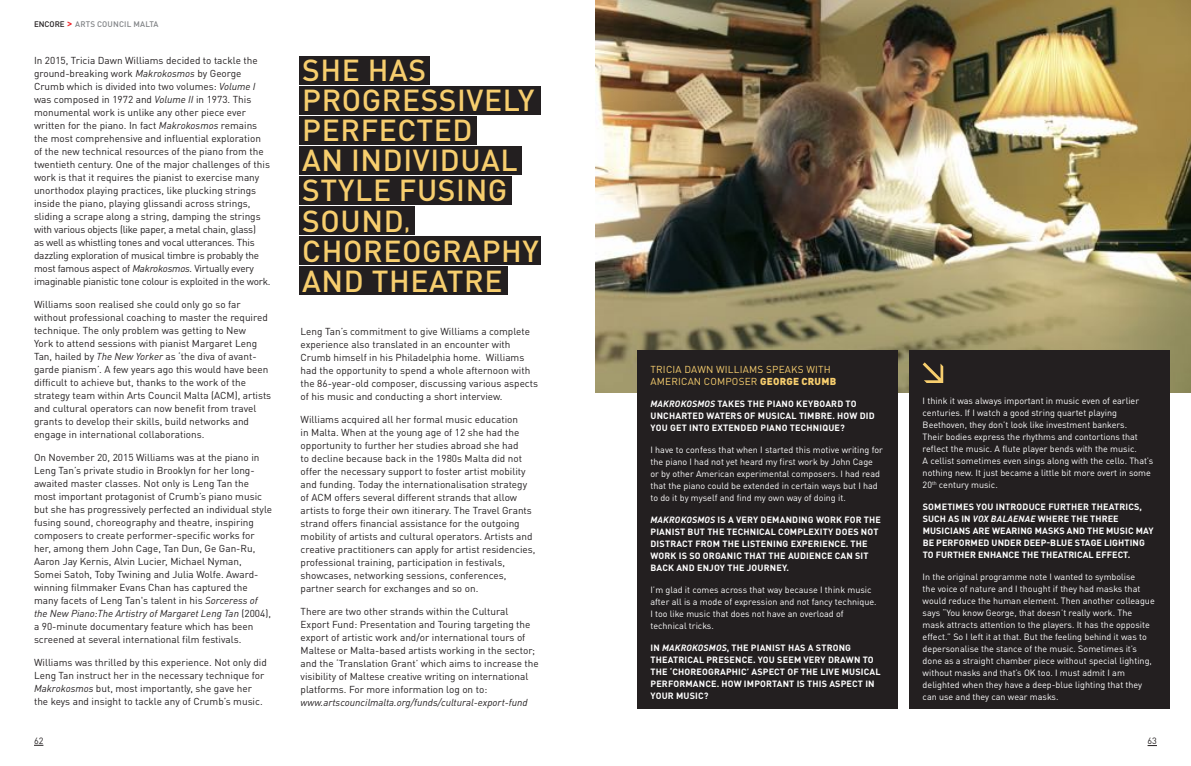
<style>
.page{position:relative;width:1191px;height:766px;background:#fff}
.page>*{position:absolute;margin:0;border:0;box-sizing:border-box;transform-origin:0 0}
.t1{font:500 30px/30px "DIN Pro";letter-spacing:.02em;color:#f7ce6e}
.t2{font:10px/13px "DIN Pro";color:#231f20}
.t3{font:10px/12px "DIN Pro";letter-spacing:.02em;color:#f7ce6e}
.t4{font:italic 10px "DIN Pro";color:#231f20}
.t5{font:9px/12px "DIN Pro";color:#fff}
.t6{font:700 9px/12px "DIN Pro";letter-spacing:.02em;color:#fff}
.t7{font:9px "DIN Pro";color:#231f20}
.t8{font:500 8px "DIN Pro";letter-spacing:.015em;color:#808285}
.s1{color:#231f20}
.s2{font-size:11px;color:#ee1d23}
.s3{font-style:italic}
.s4{font-size:22px}
.s5{font-weight:900}
</style>
<div class="page">
<div style="left:299px;top:57px;width:130px;height:28px;background:#231f20"></div>
<div style="left:299px;top:87px;width:241px;height:28px;background:#231f20"></div>
<div style="left:299px;top:117px;width:178px;height:28px;background:#231f20"></div>
<div style="left:299px;top:146px;width:223px;height:29px;background:#231f20"></div>
<div style="left:299px;top:176px;width:213px;height:28px;background:#231f20"></div>
<div style="left:299px;top:206px;width:116px;height:28px;background:#231f20"></div>
<div style="left:299px;top:236px;width:241px;height:28px;background:#231f20"></div>
<div style="left:299px;top:266px;width:208px;height:28px;background:#231f20"></div>
<img style="left:595px;top:0;width:596px;height:392px">
<div style="left:636px;top:350px;width:261px;height:359px;background:#231f20"></div>
<div style="left:909px;top:350px;width:260px;height:359px;background:#231f20"></div>
<svg style="left:922px;top:362px;width:21px;height:21px"></svg>
<p class="t8" style="left:34px;top:18px;width:126px"><span class="s1">ENCORE</span> <span class="s2">&gt;</span> ARTS COUNCIL MALTA</p>
<p class="t2" style="left:34px;top:53px;width:238px">In 2015, Tricia Dawn Williams decided to tackle the ground-breaking work <span class="s3">Makrokosmos</span> by George Crumb which is divided into two volumes: <span class="s3">Volume I </span>was composed in 1972 and <span class="s3">Volume II</span> in 1973. This monumental work is unlike any other piece ever written for the piano. In fact <span class="s3">Makrokosmos</span> remains the most comprehensive and influential exploration of the new technical resources of the piano from the twentieth century. One of the major challenges of this work is that it requires the pianist to exercise many unorthodox playing practices, like plucking strings inside the piano, playing glissandi across strings, sliding a scrape along a string, damping the strings with various objects (like paper, a metal chain, glass)<br>as well as whistling tones and vocal utterances. This dazzling exploration of musical timbre is probably the most famous aspect of <span class="s3">Makrokosmos.</span> Virtually every imaginable pianistic tone colour is exploited in the work.</p>
<p class="t2" style="left:34px;top:297px;width:239px">Williams soon realised she could only go so far without professional coaching to master the required technique. The only problem was getting to New<br>York to attend sessions with pianist Margaret Leng Tan, hailed by <span class="s3">The New Yorker</span> as ‘the diva of avant&shy;garde pianism’. A few years ago this would have been difficult to achieve but, thanks to the work of the strategy team within Arts Council Malta (ACM), artists and cultural operators can now benefit from travel grants to develop their skills, build networks and engage in international collaborations.</p>
<p class="t2" style="left:34px;top:450px;width:240px">On November 20, 2015 Williams was at the piano in Leng Tan’s private studio in Brooklyn for her long&shy;awaited master classes. Not only is Leng Tan the most important protagonist of Crumb’s piano music but she has progressively perfected an individual style fusing sound, choreography and theatre, inspiring composers to create performer-specific works for her, among them John Cage, Tan Dun, Ge Gan-Ru, Aaron Jay Kernis, Alvin Lucier, Michael Nyman,<br>Somei Satoh, Toby Twining and Julia Wolfe. Award&shy;winning filmmaker Evans Chan has captured the many facets of Leng Tan's talent in his <span class="s3">Sorceress of the New Piano:The Artistry of Margaret Leng Tan</span> (2004), a 90-minute documentary feature which has been screened at several international film festivals.</p>
<p class="t2" style="left:34px;top:655px;width:234px">Williams was thrilled by this experience. Not only did Leng Tan instruct her in the necessary technique for <span class="s3">Makrokosmos</span> but, most importantly, she gave her the keys and insight to tackle any of Crumb’s music.</p>
<p class="t7" style="left:34px;top:733px;width:11px">62</p>
<h1 class="t1" style="left:302px;top:52px;width:238px">SHE HAS<br>PROGRESSIVELY<br>PERFECTED<br>AN INDIVIDUAL<br>STYLE FUSING<br>SOUND<span class="s4">,<br></span>CHOREOGRAPHY<br>AND THEATRE</h1>
<p class="t2" style="left:300px;top:323px;width:239px">Leng Tan’s commitment to give Williams a complete experience also translated in an encounter with Crumb himself in his Philadelphia home. Williams had the opportunity to spend a whole afternoon with the 86-year-old composer, discussing various aspects of his music and conducting a short interview.</p>
<p class="t2" style="left:300px;top:411px;width:236px">Williams acquired all her formal music education<br>in Malta. When at the young age of 12 she had the opportunity to further her studies abroad she had<br>to decline because back in the 1980s Malta did not offer the necessary support to foster artist mobility and funding. Today the internationalisation strategy of ACM offers several different strands that allow artists to forge their own itinerary. The Travel Grants strand offers financial assistance for the outgoing mobility of artists and cultural operators. Artists and creative practitioners can apply for artist residencies, professional training, participation in festivals, showcases, networking sessions, conferences, partner search for exchanges and so on.</p>
<p class="t2" style="left:300px;top:603px;width:240px">There are two other strands within the Cultural Export Fund: Presentation and Touring targeting the export of artistic work and/or international tours of Maltese or Malta-based artists working in the sector; and the ‘Translation Grant’ which aims to increase the visibility of Maltese creative writing on international platforms. For more information log on to:</p>
<p class="t4" style="left:300px;top:694px;width:229px">www.artscouncilmalta.org/funds/cultural-export-fund</p>
<p class="t3" style="left:650px;top:362px;width:187px">TRICIA DAWN WILLIAMS SPEAKS WITH<br>AMERICAN COMPOSER <span class="s5">GEORGE CRUMB</span></p>
<p class="t6" style="left:650px;top:396px;width:226px"><span class="s3">MAKROKOSMOS</span> TAKES THE PIANO KEYBOARD TO<br>UNCHARTED WATERS OF MUSICAL TIMBRE. HOW DID<br>YOU GET INTO EXTENDED PIANO TECHNIQUE?</p>
<p class="t5" style="left:650px;top:442px;width:234px">I have to confess that when I started this motive writing for the piano I had not yet heard my first work by John Cage or by other American experimental composers. I had read that the piano could be extended in certain ways but I had to do it by myself and find my own way of doing it.</p>
<p class="t6" style="left:650px;top:512px;width:232px"><span class="s3">MAKROKOSMOS</span> IS A VERY DEMANDING WORK FOR THE PIANIST BUT THE TECHNICAL COMPLEXITY DOES NOT DISTRACT FROM THE LISTENING EXPERIENCE. THE WORK IS SO ORGANIC THAT THE AUDIENCE CAN SIT BACK AND ENJOY THE JOURNEY.</p>
<p class="t5" style="left:650px;top:582px;width:228px">I’m glad it comes across that way because I think music after all is a mode of expression and not fancy technique.<br>I too like music that does not have an overload of technical tricks.</p>
<p class="t6" style="left:650px;top:640px;width:232px">IN <span class="s3">MAKROKOSMOS</span>, THE PIANIST HAS A STRONG THEATRICAL PRESENCE. YOU SEEM VERY DRAWN TO THE ‘CHOREOGRAPHIC’ ASPECT OF THE LIVE MUSICAL PERFORMANCE. HOW IMPORTANT IS THIS ASPECT IN YOUR MUSIC?</p>
<p class="t5" style="left:922px;top:393px;width:232px">I think it was always important in music even of earlier centuries. If I watch a good string quartet playing Beethoven, they don’t look like investment bankers.<br>Their bodies express the rhythms and contortions that reflect the music. A flute player bends with the music.<br>A cellist sometimes even sings along with the cello. That’s nothing new. It just became a little bit more overt in some 20<sup>th</sup> century music.</p>
<p class="t6" style="left:922px;top:499px;width:232px">SOMETIMES YOU INTRODUCE FURTHER THEATRICS, SUCH AS IN <span class="s3">VOX BALAENAE</span> WHERE THE THREE MUSICIANS ARE WEARING MASKS AND THE MUSIC MAY BE PERFORMED UNDER DEEP-BLUE STAGE LIGHTING TO FURTHER ENHANCE THE THEATRICAL EFFECT.</p>
<p class="t5" style="left:922px;top:569px;width:234px">In the original programme note I wanted to symbolise<br>the voice of nature and I thought if they had masks that would reduce the human element. Then another colleague says “You know George, that doesn’t really work. The mask attracts attention to the players. It has the opposite effect.” So I left it at that. But the feeling behind it was to depersonalise the stance of the music. Sometimes it’s done as a straight chamber piece without special lighting, without masks and that’s OK too. I must admit I am delighted when they have a deep-blue lighting that they can use and they can wear masks.</p>
<p class="t7" style="left:1147px;top:733px;width:11px">63</p>
</div>
